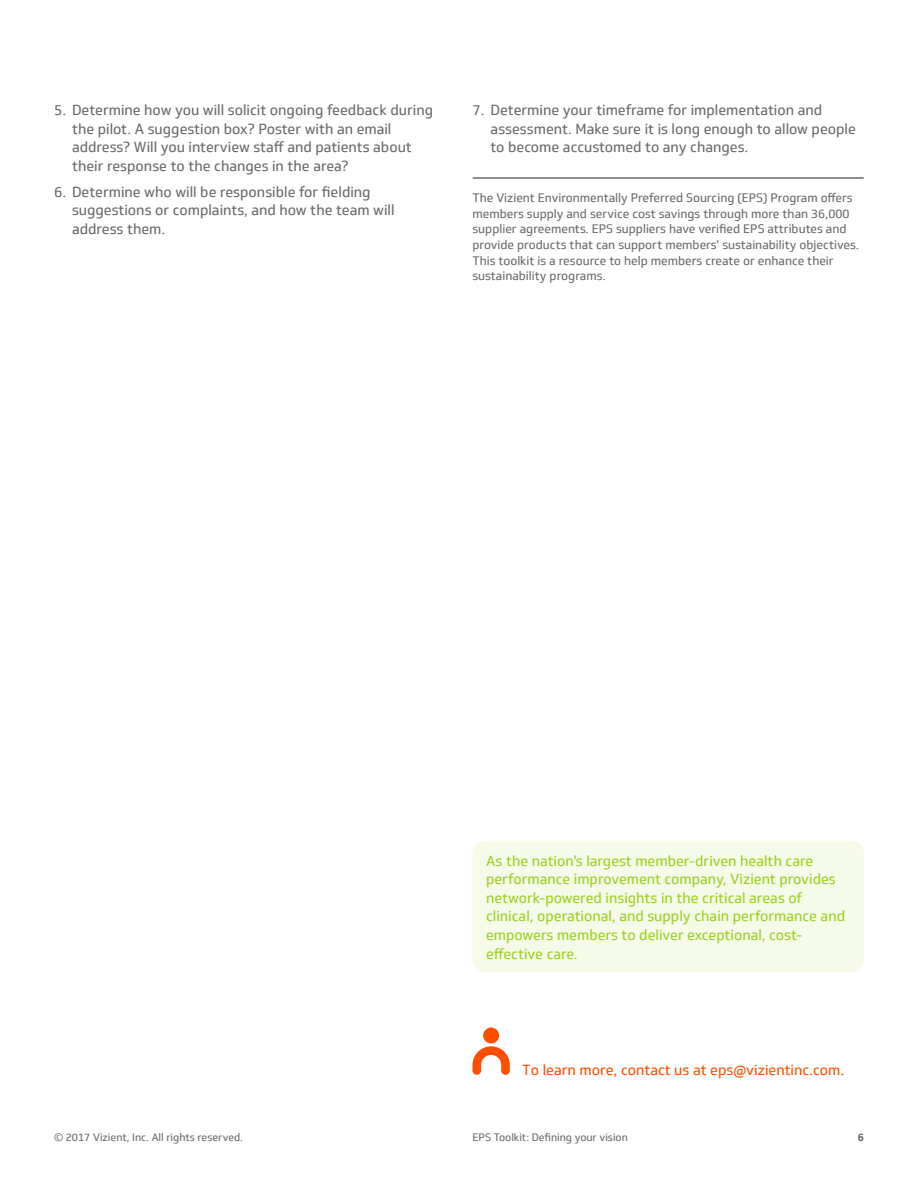
<style>
.page{position:relative;width:918px;height:1188px;background:#fff}
.page>*{position:absolute;margin:0;border:0;box-sizing:border-box;transform-origin:0 0}
.t1{font:14.25px/18.6px "Soleto";color:#696969}
.Body_Headline_9_5pt{font:14.25px/18.6px "Soleto";color:#9cd020}
.Body_9_5pt{font:14.25px "Soleto";color:#ff4e00}
._9_5_pt_Grey_Rule{font:12px/15.6px "Soleto";color:#696969}
.t2{font:10.5px "Soleto";color:#696969}
.t3{font:700 10.5px "Soleto";color:#696969}
</style>
<div class="page">
<hr style="left:473px;top:177px;width:390px;height:2px;background:#696969">
<svg style="left:472px;top:1028px;width:38px;height:47px"></svg>
<div style="left:472px;top:841px;width:392px;height:131px;background:#f5fae9;border-radius:14px"></div>
<p class="t1" style="left:72px;top:101px;width:363px;text-indent:-18px">5. Determine how you will solicit ongoing feedback during the pilot. A suggestion box? Poster with an email address? Will you interview staff and patients about their response to the changes in the area?</p>
<p class="t1" style="left:72px;top:182px;width:324px;text-indent:-18px">6. Determine who will be responsible for fielding suggestions or complaints, and how the team will address them.</p>
<p class="t1" style="left:490px;top:101px;width:367px;text-indent:-18px">7. Determine your timeframe for implementation and assessment. Make sure it is long enough to allow people to become accustomed to any changes.</p>
<p class="_9_5_pt_Grey_Rule" style="left:472px;top:190px;width:388px">The Vizient Environmentally Preferred Sourcing (EPS) Program offers members supply and service cost savings through more than 36,000 supplier agreements. EPS suppliers have verified EPS attributes and provide products that can support members' sustainability objectives.<br>This toolkit is a resource to help members create or enhance their sustainability programs.</p>
<p class="Body_Headline_9_5pt" style="left:486px;top:852px;width:361px">As the nation's largest member-driven health care performance improvement company, Vizient provides network-powered insights in the critical areas of clinical, operational, and supply chain performance and empowers members to deliver exceptional, cost&shy;effective care.</p>
<p class="Body_9_5pt" style="left:522px;top:1062px;width:323px">To learn more, contact us at eps@vizientinc.com.</p>
<p class="t2" style="left:54px;top:1131px;width:191px">© 2017 Vizient, Inc. All rights reserved.</p>
<p class="t2" style="left:472px;top:1131px;width:157px">EPS Toolkit: Defining your vision</p>
<p class="t3" style="left:858px;top:1131px;width:8px">6</p>
</div>
